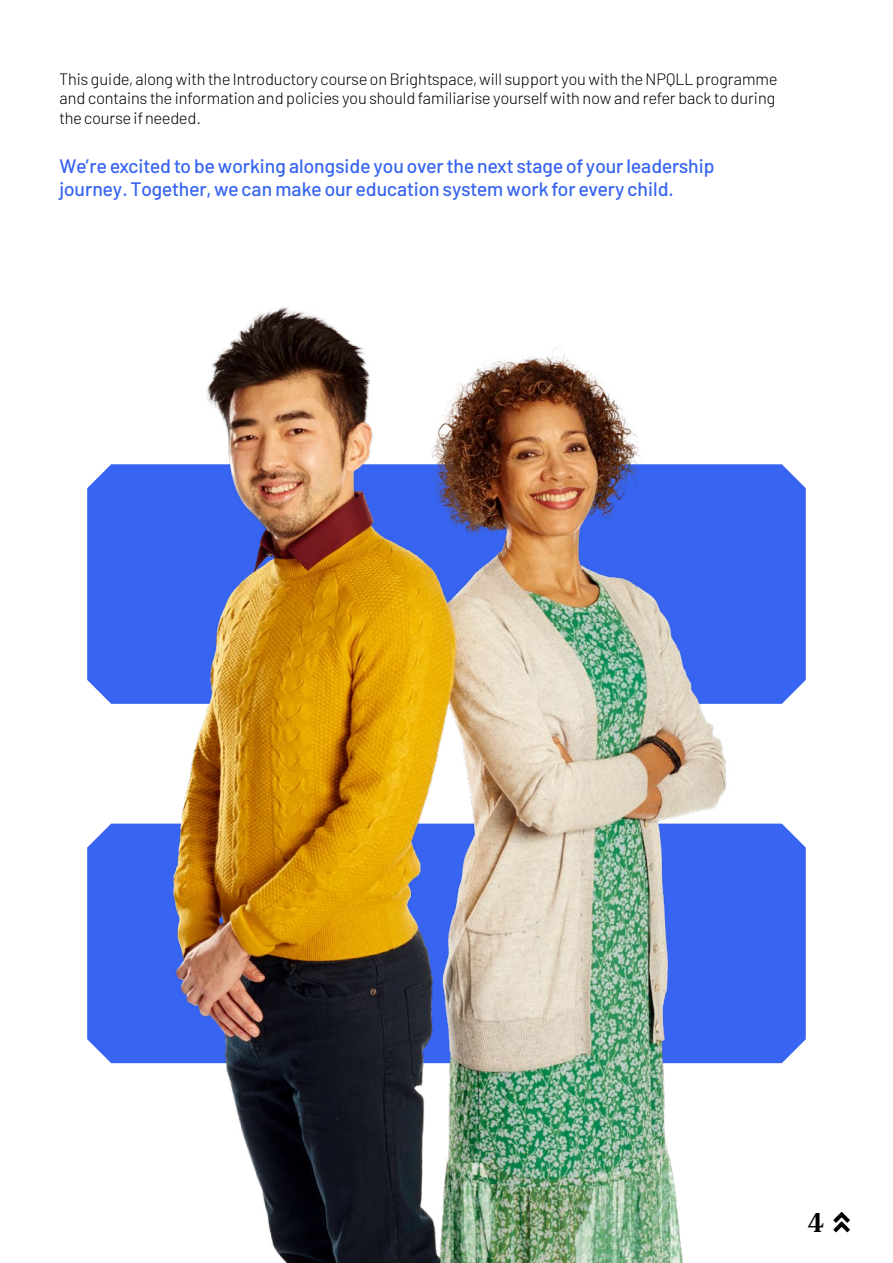
<style>
.page{position:relative;width:893px;height:1263px;background:#fff}
.page>*{position:absolute;margin:0;border:0;box-sizing:border-box;transform-origin:0 0}
.t1{font:600 27px "Noe Text";color:#000}
.t2{font:500 19.5px/23.4px "Barlow";color:#3764f0}
.t3{font:300 16.5px/19.8px "Barlow";color:#000;text-align:justify}
</style>
<div class="page">
<svg style="left:833px;top:1212px;width:17px;height:20px"></svg>
<svg style="left:87px;top:464px;width:719px;height:240px;fill:#3764f0"></svg>
<svg style="left:87px;top:824px;width:719px;height:239px;fill:#3764f0"></svg>
<img style="left:102px;top:307px;width:651px;height:956px">
<p class="t3" style="left:60px;top:67px;width:719px">This guide, along with the Introductory course on Brightspace, will support you with the NPQLL programme and contains the information and policies you should familiarise yourself with now and refer back to during the course if needed.</p>
<p class="t2" style="left:60px;top:153px;width:657px">We’re excited to be working alongside you over the next stage of your leadership journey. Together, we can make our education system work for every child.</p>
<h1 class="t1" style="left:807px;top:1202px;width:18px">4</h1>
</div>
